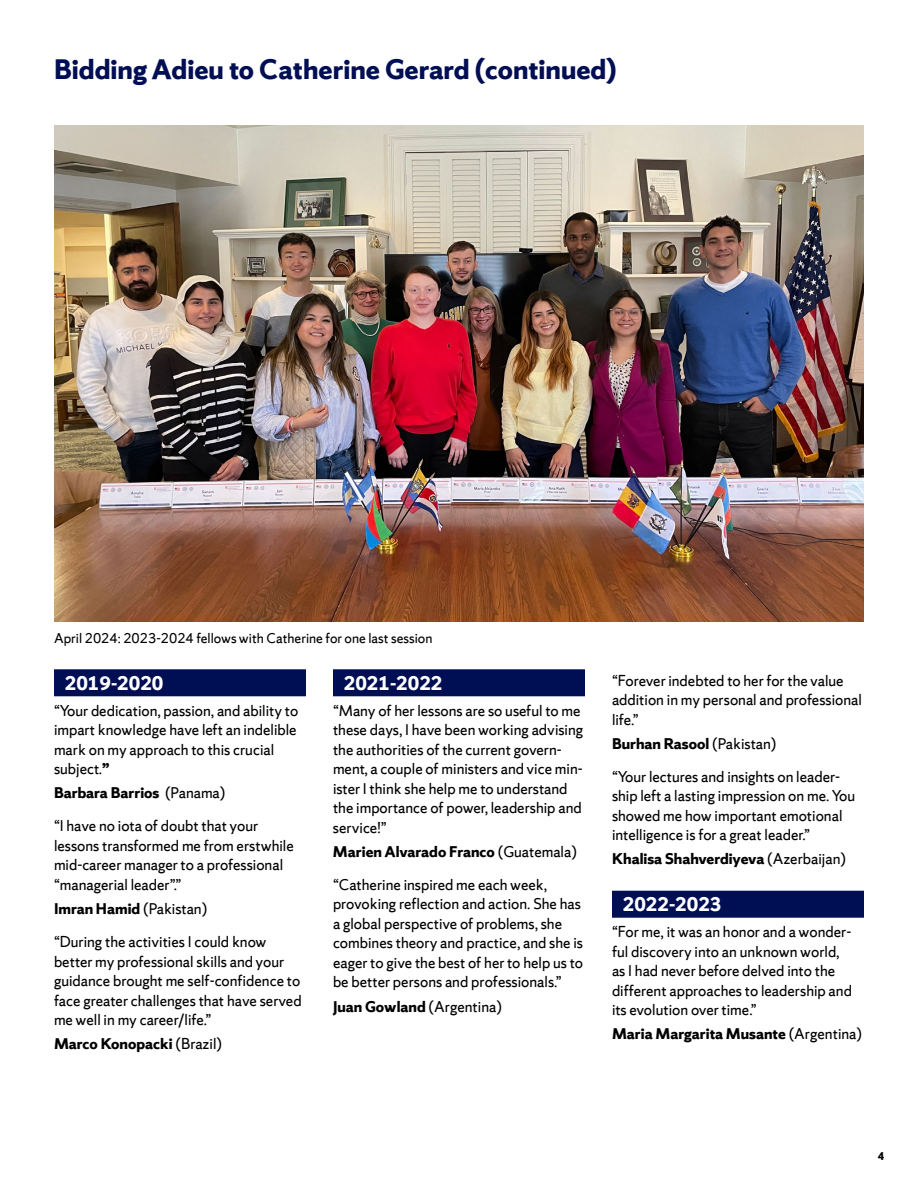
<style>
.page{position:relative;width:918px;height:1188px;background:#fff}
.page>*{position:absolute;margin:0;border:0;box-sizing:border-box;transform-origin:0 0}
.t1{font:700 30px "Sherman Sans";color:#000e54}
.t2{font:700 21px "Sherman Sans";color:#fff}
.t3{font:16.5px/19.5px "Sherman Sans";color:#000}
.t4{font:700 16.5px "Sherman Sans";color:#000}
.t5{font:15px "Sherman Sans";color:#000}
.t6{font:700 12px "Sherman Sans";color:#000}
.s1{font-weight:700}
.s2{font-weight:400}
</style>
<div class="page">
<div style="left:54px;top:669px;width:252px;height:27px;background:#000e54"></div>
<div style="left:333px;top:669px;width:252px;height:27px;background:#000e54"></div>
<div style="left:612px;top:891px;width:252px;height:27px;background:#000e54"></div>
<img style="left:54px;top:126px;width:810px;height:496px">
<h1 class="t1" style="left:54px;top:51px;width:564px">Bidding Adieu to Catherine Gerard (continued)</h1>
<p class="t5" style="left:54px;top:630px;width:380px">April 2024: 2023-2024 fellows with Catherine for one last session</p>
<p class="t2" style="left:65px;top:670px;width:100px">2019-2020</p>
<p class="t3" style="left:54px;top:701px;width:246px">“Your dedication, passion, and ability to impart knowledge have left an indelible mark on my approach to this crucial subject.<span class="s1">”</span></p>
<p class="t3" style="left:54px;top:777px;width:206px;line-height:33px"><span class="s1">Barbara Barrios</span> (Panama)<br>“I have no iota of doubt that your</p>
<p class="t3" style="left:54px;top:836px;width:241px">lessons transformed me from erstwhile mid-career manager to a professional “managerial leader”.”</p>
<p class="t3" style="left:54px;top:892px;width:214px;line-height:33px"><span class="s1">Imran Hamid</span> (Pakistan)<br>“During the activities I could know</p>
<p class="t3" style="left:54px;top:951px;width:249px">better my professional skills and your guidance brought me self-confidence to face greater challenges that have served me well in my career/life.”</p>
<p class="t4" style="left:54px;top:1034px;width:170px">Marco Konopacki <span class="s2">(Brazil)</span></p>
<p class="t2" style="left:344px;top:670px;width:100px">2021-2022</p>
<p class="t3" style="left:333px;top:701px;width:252px">“many of her lessons are so useful to me these days, i have been working advising the authorities of the current govern&shy;ment, a couple of ministers and vice min&shy;ister i think she help me to understand the importance of power, leadership and service!”</p>
<p class="t3" style="left:333px;top:835px;width:245px;line-height:33px"><span class="s1">Marien Alvarado Franco</span> (guatemala) “Catherine inspired me each week,</p>
<p class="t3" style="left:333px;top:894px;width:252px">provoking reflection and action. She has a global perspective of problems, she combines theory and practice, and she is eager to give the best of her to help us to be better persons and professionals.”</p>
<p class="t4" style="left:333px;top:996px;width:170px">Juan Gowland <span class="s2">(argentina)</span></p>
<p class="t3" style="left:612px;top:671px;width:251px">“Forever indebted to her for the value addition in my personal and professional life.”</p>
<p class="t3" style="left:612px;top:727px;width:230px;line-height:33px"><span class="s1">Burhan Rasool</span> (Pakistan)<br>“Your lectures and insights on leader-</p>
<p class="t3" style="left:612px;top:786px;width:245px">ship left a lasting impression on me. You showed me how important emotional intelligence is for a great leader.”</p>
<p class="t4" style="left:612px;top:849px;width:236px">Khalisa Shahverdiyeva <span class="s2">(Azerbaijan)</span></p>
<p class="t2" style="left:623px;top:891px;width:100px">2022-2023</p>
<p class="t3" style="left:612px;top:922px;width:241px">“For me, it was an honor and a wonder&shy;ful discovery into an unknown world, as I had never before delved into the different approaches to leadership and its evolution over time.”</p>
<p class="t4" style="left:612px;top:1024px;width:252px">Maria Margarita Musante <span class="s2">(Argentina)</span></p>
<p class="t6" style="left:878px;top:1149px;width:8px">4</p>
</div>
